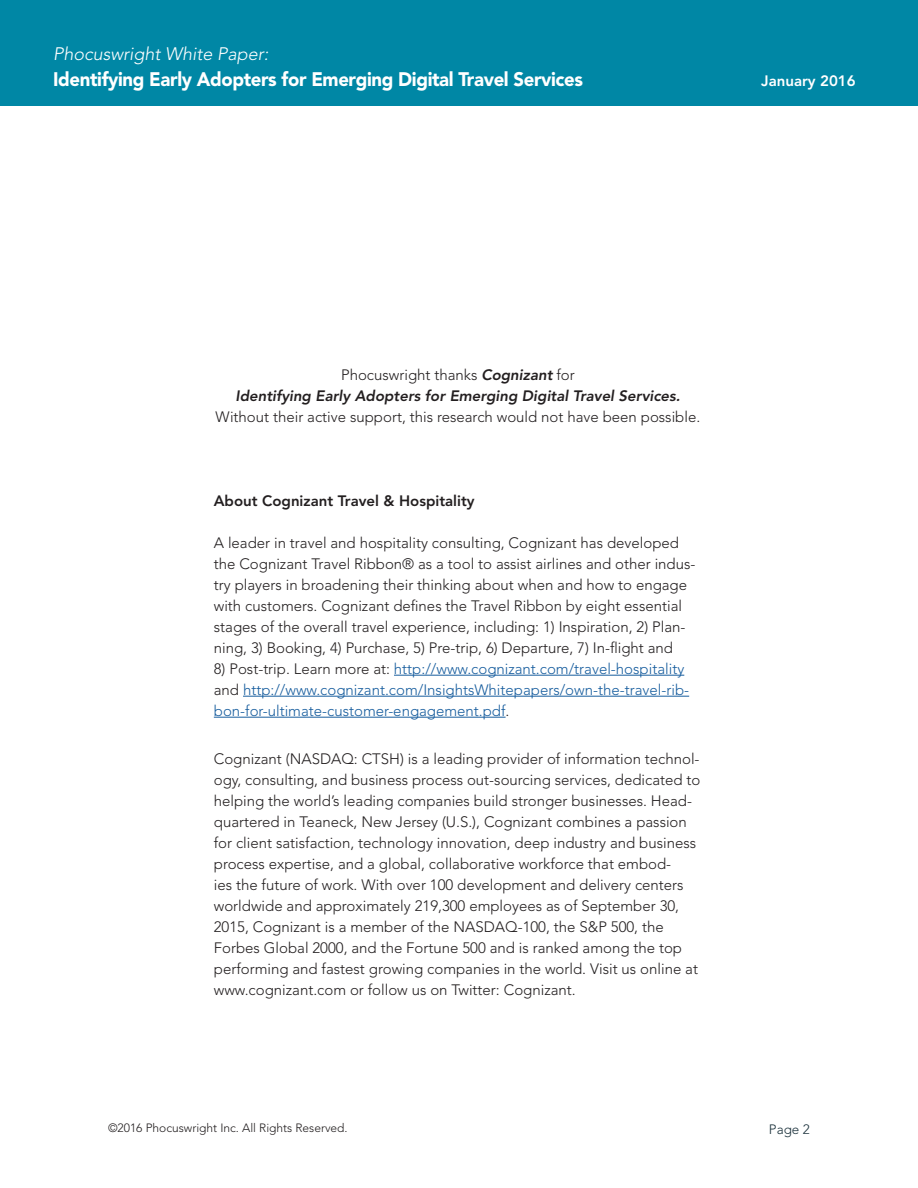
<style>
.page{position:relative;width:918px;height:1188px;background:#fff}
.page>*{position:absolute;margin:0;border:0;box-sizing:border-box;transform-origin:0 0}
.t1{font:900 19.5px "Avenir";letter-spacing:-.02em;color:#fff;scale:.95 1}
.t2{font:italic 300 18px "Avenir";color:#fff}
.t3{font:300 15px/21px "Avenir";color:#231f20}
.t4{font:300 15px/21px "Avenir";color:#175d9e}
.t5{font:800 15px "Avenir";color:#231f20}
.t6{font:800 15px "Avenir";color:#fff}
.t7{font:300 13.5px "Avenir";color:#1c323c}
.t8{font:300 12px "Avenir";color:#231f20}
.s1{font-weight:800;font-style:italic}
.s2{color:#231f20}
</style>
<div class="page">
<div style="left:0;top:0;width:918px;height:106px;background:#0087a5"></div>
<hr style="left:394px;top:675px;width:290px;height:1px;background:#175d9e">
<hr style="left:243px;top:696px;width:446px;height:1px;background:#175d9e">
<hr style="left:214px;top:717px;width:292px;height:1px;background:#175d9e">
<p class="t2" style="left:53px;top:43px;width:217px">Phocuswright White Paper:</p>
<h1 class="t1" style="left:53px;top:67px;width:559px">Identifying Early Adopters for Emerging Digital Travel Services</h1>
<p class="t6" style="left:761px;top:72px;width:96px">January 2016</p>
<p class="t3" style="left:216px;top:364px;width:486px;text-align:center">Phocuswright thanks <span class="s1">Cognizant</span> for<br><span class="s1">Identifying Early Adopters for Emerging Digital Travel Services.<br></span>Without their active support, this research would not have been possible.</p>
<p class="t5" style="left:214px;top:492px;width:262px">About Cognizant Travel &amp; Hospitality</p>
<p class="t3" style="left:214px;top:532px;width:483px">A leader in travel and hospitality consulting, Cognizant has developed the Cognizant Travel Ribbon® as a tool to assist airlines and other indus&shy;try players in broadening their thinking about when and how to engage with customers. Cognizant defines the Travel Ribbon by eight essential stages of the overall travel experience, including: 1) Inspiration, 2) Plan&shy;ning, 3) Booking, 4) Purchase, 5) Pre-trip, 6) Departure, 7) In-flight and</p>
<p class="t4" style="left:214px;top:658px;width:477px"><span class="s2">8) Post-trip. Learn more at:</span> http://www.cognizant.com/travel-hospitality <span class="s2">and</span> http://www.cognizant.com/InsightsWhitepapers/own-the-travel-rib&shy;bon-for-ultimate-customer-engagement.pdf<span class="s2">.</span></p>
<p class="t3" style="left:214px;top:749px;width:488px">Cognizant (NASDAQ: CTSH) is a leading provider of information technol&shy;ogy, consulting, and business process out-sourcing services, dedicated to helping the world’s leading companies build stronger businesses. Head&shy;quartered in Teaneck, New Jersey (U.S.), Cognizant combines a passion for client satisfaction, technology innovation, deep industry and business process expertise, and a global, collaborative workforce that embod-<br>ies the future of work. With over 100 development and delivery centers worldwide and approximately 219,300 employees as of September 30, 2015, Cognizant is a member of the NASDAQ-100, the S&amp;P 500, the Forbes Global 2000, and the Fortune 500 and is ranked among the top performing and fastest growing companies in the world. Visit us online at www.cognizant.com or follow us on Twitter: Cognizant.</p>
<p class="t8" style="left:108px;top:1121px;width:241px">©2016 Phocuswright Inc. All Rights Reserved.</p>
<p class="t7" style="left:769px;top:1121px;width:43px">Page 2</p>
</div>
